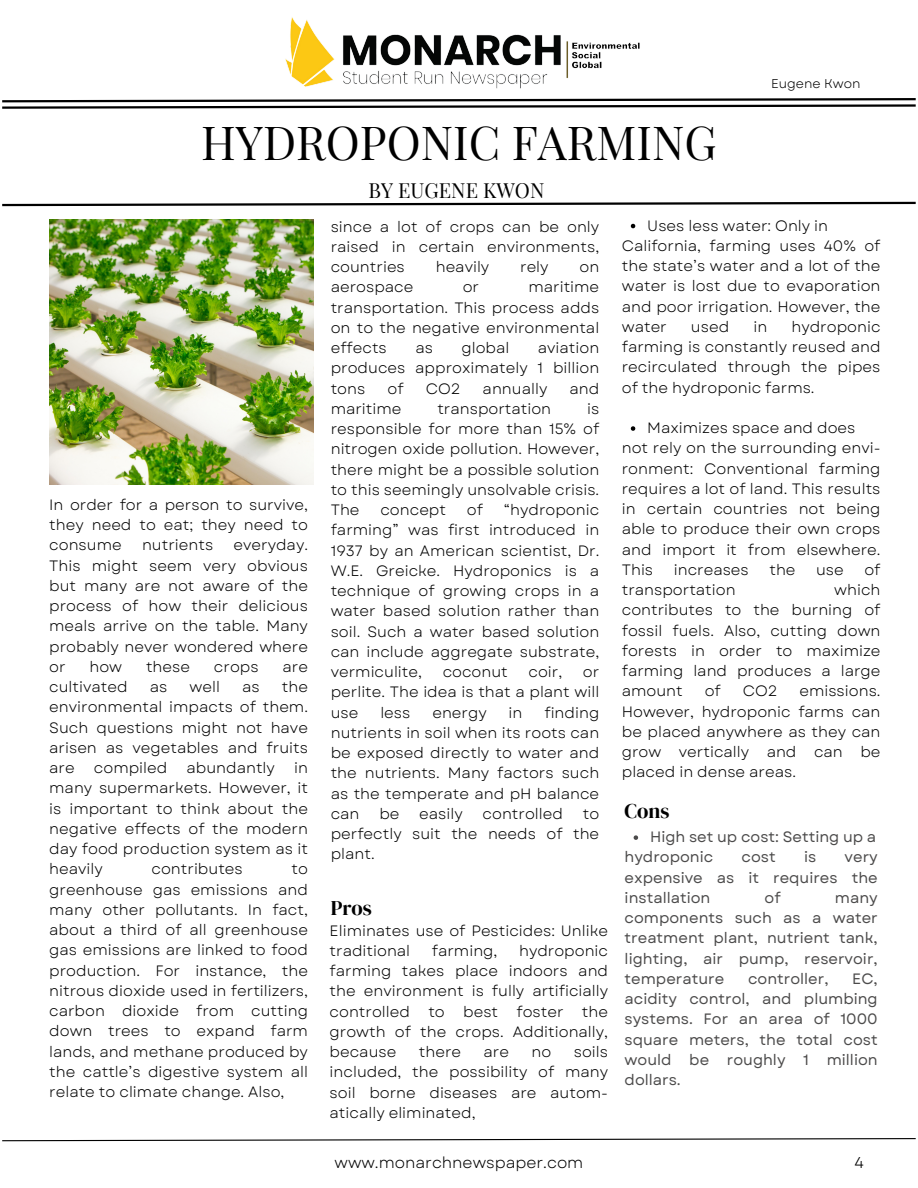
<style>
.page{position:relative;width:918px;height:1188px;background:#fff}
.page>*{position:absolute;margin:0;border:0;box-sizing:border-box;transform-origin:0 0}
.t1{font:45.9px "Playfair Display";color:#000}
.t2{font:20.7px "DM Serif Display";color:#000}
.t3{font:20.4px "Playfair Display";color:#000}
.t4{font:15.6px "Garet";color:#000}
.t5{font:15px/20.2px "Garet";color:#000;text-align:justify}
.t6{font:15px/20.2px "Garet";color:#4c4b4b;text-align:justify}
.t7{font:12.75px "Garet";color:#000}
</style>
<div class="page">
<svg style="left:2px;top:98px;width:914px;height:11px"></svg>
<svg style="left:2px;top:201px;width:914px;height:6px"></svg>
<svg style="left:2px;top:1138px;width:914px;height:4px"></svg>
<img style="left:49px;top:220px;width:265px;height:264px">
<img style="left:285px;top:17px;width:355px;height:72px">
<svg style="left:631px;top:224px;width:4px;height:4px"></svg>
<svg style="left:631px;top:426px;width:4px;height:5px"></svg>
<svg style="left:634px;top:835px;width:4px;height:5px"></svg>
<p class="t1" style="left:201px;top:111px;width:517px">HYDROPONIC FARMING</p>
<p class="t3" style="left:368px;top:175px;width:178px">BY EUGENE KWON</p>
<p class="t7" style="left:771px;top:75px;width:91px">Eugene Kwon</p>
<p class="t5" style="left:49px;top:494px;width:260px">In order for a person to survive, they need to eat; they need to consume</p>
<p class="t5" style="left:49px;top:535px;width:260px;text-indent:184px">everyday.<br>This might seem very obvious but many are not aware of the process of how their delicious meals arrive on the table. Many probably never wondered where or</p>
<p class="t5" style="left:142px;top:535px;width:73px">nutrients</p>
<p class="t5" style="left:89px;top:656px;width:34px">how</p>
<p class="t5" style="left:146px;top:656px;width:46px">these</p>
<p class="t5" style="left:214px;top:656px;width:46px">crops</p>
<p class="t5" style="left:283px;top:656px;width:27px">are</p>
<p class="t5" style="left:49px;top:677px;width:80px">cultivated</p>
<p class="t5" style="left:150px;top:677px;width:19px">as</p>
<p class="t5" style="left:190px;top:677px;width:32px">well</p>
<p class="t5" style="left:242px;top:677px;width:19px">as</p>
<p class="t5" style="left:49px;top:677px;width:260px;text-indent:233px">the environmental impacts of them.<br>Such questions might not have arisen as vegetables and fruits are</p>
<p class="t5" style="left:94px;top:758px;width:75px">compiled</p>
<p class="t5" style="left:187px;top:758px;width:90px">abundantly</p>
<p class="t5" style="left:49px;top:758px;width:260px;text-indent:245px">in many supermarkets. However, it is important to think about the negative effects of the modern day food production system as it heavily</p>
<p class="t5" style="left:152px;top:859px;width:93px">contributes</p>
<p class="t5" style="left:49px;top:859px;width:260px;text-indent:242px">to greenhouse gas emissions and many other pollutants. In fact, about a third of all greenhouse gas emissions are linked to food production. For instance, the nitrous dioxide used in fertilizers, carbon dioxide from cutting down trees to expand farm lands, and methane produced by the cattle’s digestive system all relate to climate change. Also,</p>
<p class="t5" style="left:331px;top:216px;width:270px">since a lot of crops can be only raised in certain environments, countries</p>
<p class="t5" style="left:436px;top:257px;width:55px">heavily</p>
<p class="t5" style="left:520px;top:257px;width:30px">rely</p>
<p class="t5" style="left:579px;top:257px;width:21px">on</p>
<p class="t5" style="left:331px;top:277px;width:270px;text-indent:198px">maritime transportation. This process adds on to the negative environmental effects</p>
<p class="t5" style="left:331px;top:277px;width:84px">aerospace</p>
<p class="t5" style="left:463px;top:277px;width:18px">or</p>
<p class="t5" style="left:415px;top:338px;width:19px">as</p>
<p class="t5" style="left:461px;top:338px;width:49px">global</p>
<p class="t5" style="left:331px;top:338px;width:270px;text-indent:207px">aviation produces approximately 1 billion tons</p>
<p class="t5" style="left:388px;top:378px;width:18px">of</p>
<p class="t5" style="left:426px;top:378px;width:36px">CO2</p>
<p class="t5" style="left:483px;top:378px;width:66px">annually</p>
<p class="t5" style="left:569px;top:378px;width:31px">and</p>
<p class="t5" style="left:331px;top:399px;width:72px">maritime</p>
<p class="t5" style="left:437px;top:399px;width:115px">transportation</p>
<p class="t5" style="left:331px;top:399px;width:270px;text-indent:256px">is responsible for more than 15% of nitrogen oxide pollution. However, there might be a possible solution to this seemingly unsolvable crisis.</p>
<p class="t5" style="left:331px;top:500px;width:30px">The</p>
<p class="t5" style="left:380px;top:500px;width:67px">concept</p>
<p class="t5" style="left:467px;top:500px;width:18px">of</p>
<p class="t5" style="left:331px;top:500px;width:270px;text-indent:173px">“hydroponic farming” was first introduced in 1937 by an American scientist, Dr.<br>W.E. Greicke. Hydroponics is a technique of growing crops in a water based solution rather than soil. Such a water based solution can include aggregate substrate, vermiculite,</p>
<p class="t5" style="left:443px;top:662px;width:67px">coconut</p>
<p class="t5" style="left:529px;top:662px;width:35px">coir,</p>
<p class="t5" style="left:331px;top:662px;width:270px;text-indent:252px">or perlite. The idea is that a plant will use</p>
<p class="t5" style="left:331px;top:702px;width:270px;text-indent:214px">finding nutrients in soil when its roots can be exposed directly to water and the nutrients. Many factors such as the temperate and pH balance can</p>
<p class="t5" style="left:380px;top:702px;width:32px">less</p>
<p class="t5" style="left:432px;top:702px;width:56px">energy</p>
<p class="t5" style="left:509px;top:702px;width:15px">in</p>
<p class="t5" style="left:379px;top:804px;width:22px">be</p>
<p class="t5" style="left:419px;top:804px;width:45px">easily</p>
<p class="t5" style="left:483px;top:804px;width:82px">controlled</p>
<p class="t5" style="left:331px;top:804px;width:270px;text-indent:252px">to perfectly suit the needs of the plant.</p>
<p class="t2" style="left:331px;top:894px;width:43px">Pros</p>
<p class="t5" style="left:330px;top:920px;width:280px">Eliminates use of Pesticides: Unlike traditional</p>
<p class="t5" style="left:432px;top:940px;width:67px">farming,</p>
<p class="t5" style="left:330px;top:940px;width:280px;text-indent:189px">hydroponic farming takes place indoors and the environment is fully artificially controlled to best foster the growth of the crops. Additionally, because</p>
<p class="t5" style="left:330px;top:1042px;width:280px;text-indent:244px">soils included, the possibility of many soil borne diseases are autom&shy;atically eliminated,</p>
<p class="t5" style="left:419px;top:1042px;width:44px">there</p>
<p class="t5" style="left:484px;top:1042px;width:27px">are</p>
<p class="t5" style="left:532px;top:1042px;width:21px">no</p>
<p class="t5" style="left:647px;top:215px;width:182px">Uses less water: Only in</p>
<p class="t5" style="left:622px;top:235px;width:260px">California, farming uses 40% of the state’s water and a lot of the water is lost due to evaporation and poor irrigation. However, the water</p>
<p class="t5" style="left:622px;top:316px;width:260px;text-indent:170px">hydroponic farming is constantly reused and recirculated through the pipes of the hydroponic farms.</p>
<p class="t5" style="left:691px;top:316px;width:40px">used</p>
<p class="t5" style="left:753px;top:316px;width:15px">in</p>
<p class="t5" style="left:647px;top:418px;width:210px">Maximizes space and does</p>
<p class="t5" style="left:622px;top:438px;width:260px">not rely on the surrounding envi&shy;ronment: Conventional farming requires a lot of land. This results in certain countries not being able to produce their own crops and import it from elsewhere.<br>This</p>
<p class="t5" style="left:674px;top:559px;width:77px">increases</p>
<p class="t5" style="left:769px;top:559px;width:28px">the</p>
<p class="t5" style="left:816px;top:559px;width:29px">use</p>
<p class="t5" style="left:864px;top:559px;width:18px">of</p>
<p class="t5" style="left:622px;top:580px;width:115px">transportation</p>
<p class="t5" style="left:622px;top:580px;width:260px;text-indent:212px">which contributes to the burning of fossil fuels. Also, cutting down forests in order to maximize farming land produces a large amount</p>
<p class="t5" style="left:705px;top:681px;width:18px">of</p>
<p class="t5" style="left:743px;top:681px;width:36px">CO2</p>
<p class="t5" style="left:622px;top:681px;width:260px;text-indent:178px">emissions.<br>However, hydroponic farms can be placed anywhere as they can grow vertically and can be placed in dense areas.</p>
<p class="t2" style="left:625px;top:797px;width:46px">Cons</p>
<p class="t6" style="left:650px;top:827px;width:228px">High set up cost: Setting up a</p>
<p class="t6" style="left:625px;top:847px;width:90px">hydroponic</p>
<p class="t6" style="left:742px;top:847px;width:36px">cost</p>
<p class="t6" style="left:804px;top:847px;width:14px">is</p>
<p class="t6" style="left:625px;top:847px;width:255px;text-indent:220px">very expensive as it requires the installation</p>
<p class="t6" style="left:765px;top:888px;width:18px">of</p>
<p class="t6" style="left:625px;top:888px;width:255px;text-indent:210px">many components such as a water treatment plant, nutrient tank, lighting, air pump, reservoir, temperature</p>
<p class="t6" style="left:748px;top:969px;width:82px">controller,</p>
<p class="t6" style="left:625px;top:969px;width:255px;text-indent:228px">EC, acidity control, and plumbing systems. For an area of 1000 square meters, the total cost would be roughly 1 million dollars.</p>
<p class="t4" style="left:335px;top:1151px;width:250px">www.monarchnewspaper.com</p>
<p class="t4" style="left:855px;top:1151px;width:11px">4</p>
</div>
